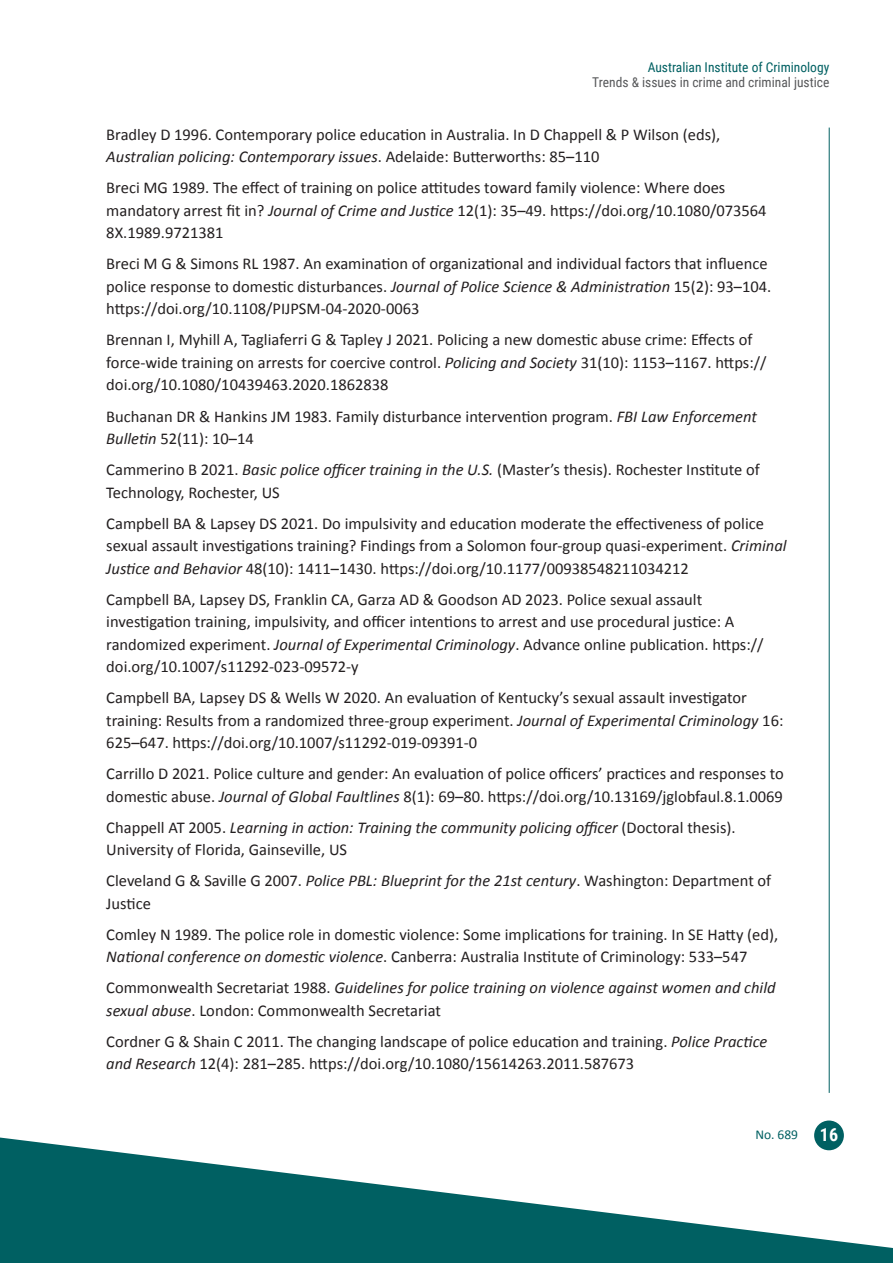
<style>
.page{position:relative;width:893px;height:1263px;background:#fff}
.page>*{position:absolute;margin:0;border:0;box-sizing:border-box;transform-origin:0 0}
.body{font:16.5px/22.5px "Calibri";color:#231f20}
.body-2{font:italic 16.5px/22.5px "Calibri";color:#231f20}
.t1{font:13.5px "Roboto Condensed";color:#57585a}
.t2{font:13.5px "Roboto Condensed";color:#006062}
.t3{font:13.5px "Calibri";color:#006062}
.s1{font-style:italic}
.s2{font-style:normal}
.s3{font-family:"Roboto Condensed";font-weight:700;font-size:18px;color:#fff}
</style>
<div class="page">
<hr style="left:829px;top:128px;width:1px;height:965px;background:#006062">
<div style="left:814px;top:1120px;width:30px;height:30px;background:#006062;border-radius:50%"></div>
<svg style="left:0;top:1137px;width:893px;height:126px;fill:#006062"></svg>
<p class="t2" style="left:648px;top:57px;width:183px">Australian Institute of Criminology</p>
<p class="t1" style="left:592px;top:73px;width:239px">Trends &amp; issues in crime and criminal justice</p>
<p class="body" style="left:106px;top:123px;width:615px">Bradley D 1996. Contemporary police education in Australia. In D Chappell &amp; P Wilson (eds),<br><span class="s1">Australian policing: Contemporary issues</span>. Adelaide: Butterworths: 85–110</p>
<p class="body" style="left:106px;top:176px;width:662px">Breci MG 1989. The effect of training on police attitudes toward family violence: Where does mandatory arrest fit in? <span class="s1">Journal of Crime and Justice</span> 12(1): 35–49. https://doi.org/10.1080/073564<br>8X.1989.9721381</p>
<p class="body" style="left:106px;top:252px;width:667px">Breci M G &amp; Simons RL 1987. An examination of organizational and individual factors that influence police response to domestic disturbances. <span class="s1">Journal of Police Science &amp; Administration</span> 15(2): 93–104. https://doi.org/10.1108/PIJPSM-04-2020-0063</p>
<p class="body" style="left:106px;top:328px;width:662px">Brennan I, Myhill A, Tagliaferri G &amp; Tapley J 2021. Policing a new domestic abuse crime: Effects of force-wide training on arrests for coercive control. <span class="s1">Policing and Society</span> 31(10): 1153–1167. https:// doi.org/10.1080/10439463.2020.1862838</p>
<p class="body" style="left:106px;top:404px;width:652px">Buchanan DR &amp; Hankins JM 1983. Family disturbance intervention program. <span class="s1">FBI Law Enforcement<br>Bulletin</span> 52(11): 10–14</p>
<p class="body" style="left:106px;top:458px;width:655px">Cammerino B 2021. <span class="s1">Basic police officer training in the U.S.</span> (Master’s thesis). Rochester Institute of<br>Technology, Rochester, US</p>
<p class="body" style="left:106px;top:511px;width:682px">Campbell BA &amp; Lapsey DS 2021. Do impulsivity and education moderate the effectiveness of police sexual assault investigations training? Findings from a Solomon four-group quasi-experiment. <span class="s1">Criminal<br>Justice and Behavior</span> 48(10): 1411–1430. https://doi.org/10.1177/00938548211034212</p>
<p class="body" style="left:106px;top:587px;width:659px">Campbell BA, Lapsey DS, Franklin CA, Garza AD &amp; Goodson AD 2023. Police sexual assault investigation training, impulsivity, and officer intentions to arrest and use procedural justice: A randomized experiment. <span class="s1">Journal of Experimental Criminology</span>. Advance online publication. https:// doi.org/10.1007/s11292-023-09572-y</p>
<p class="body" style="left:106px;top:686px;width:679px">Campbell BA, Lapsey DS &amp; Wells W 2020. An evaluation of Kentucky’s sexual assault investigator training: Results from a randomized three-group experiment. <span class="s1">Journal of Experimental Criminology</span> 16:<br>625–647. https://doi.org/10.1007/s11292-019-09391-0</p>
<p class="body" style="left:106px;top:762px;width:679px">Carrillo D 2021. Police culture and gender: An evaluation of police officers’ practices and responses to domestic abuse. <span class="s1">Journal of Global Faultlines</span> 8(1): 69–80. https://doi.org/10.13169/jglobfaul.8.1.0069</p>
<p class="body" style="left:106px;top:815px;width:631px">Chappell AT 2005. <span class="s1">Learning in action: Training the community policing officer</span> (Doctoral thesis).<br>University of Florida, Gainseville, US</p>
<p class="body" style="left:106px;top:869px;width:666px">Cleveland G &amp; Saville G 2007. <span class="s1">Police PBL: Blueprint for the 21st century</span>. Washington: Department of<br>Justice</p>
<p class="body" style="left:106px;top:922px;width:673px">Comley N 1989. The police role in domestic violence: Some implications for training. In SE Hatty (ed),<br><span class="s1">National conference on domestic violence</span>. Canberra: Australia Institute of Criminology: 533–547</p>
<p class="body-2" style="left:106px;top:976px;width:671px"><span class="s2">Commonwealth Secretariat 1988.</span> Guidelines for police training on violence against women and child sexual abuse<span class="s2">. London: Commonwealth Secretariat</span></p>
<p class="body" style="left:106px;top:1029px;width:662px">Cordner G &amp; Shain C 2011. The changing landscape of police education and training. <span class="s1">Police Practice and Research</span> 12(4): 281–285. https://doi.org/10.1080/15614263.2011.587673</p>
<p class="t3" style="left:755px;top:1125px;width:84px">No. 689 <span class="s3">16</span></p>
</div>
